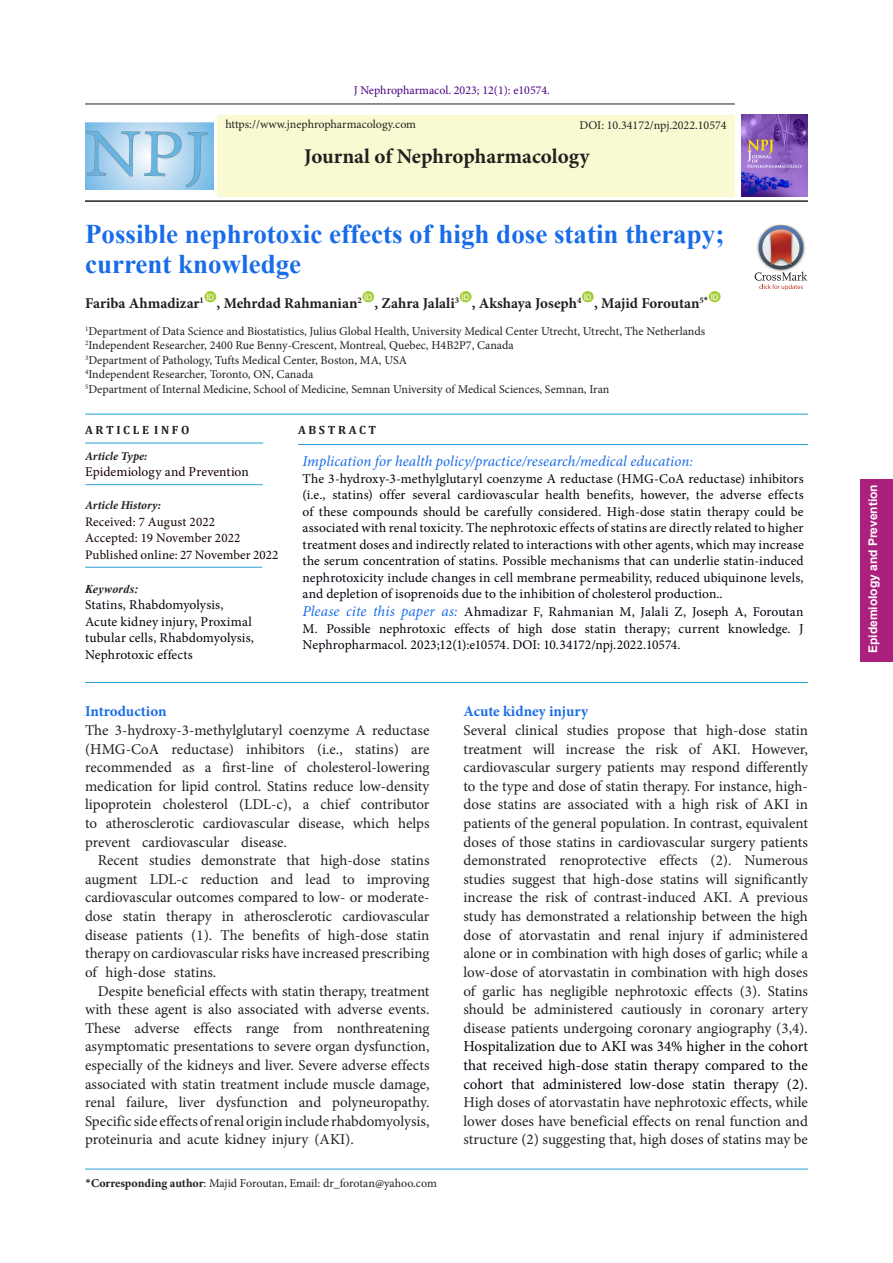
<style>
.page{position:relative;width:893px;height:1263px;background:#fff}
.page>*{position:absolute;margin:0;border:0;box-sizing:border-box;transform-origin:0 0}
.t1{font:700 27px/30px "Times New Roman";color:#196ce8}
.t2{font:700 21px "Minion Pro";color:#231f20}
.t3{font:15px/18.6px "Minion Pro";color:#231f20;text-align:justify}
.t4{font:700 15px "Minion Pro";color:#231f20}
.abstract{font:italic 15px "Minion Pro";letter-spacing:.005em;color:#196ce8}
.t5{font:700 15px "Minion Pro";color:#196ce8}
.abstract-2{font:13.5px/16.5px "Minion Pro";letter-spacing:.005em;color:#00000b;text-align:justify}
.t6{font:13.5px "Minion Pro";color:#170000}
.t7{font:13.05px "Minion Pro";letter-spacing:.005em;color:#170000}
.t8{font:12px "Minion Pro";color:#231f20}
.t9{font:12px "Minion Pro";color:#4b0082}
.t10{font:italic 700 12px "Minion Pro";color:#231f20}
.t11{font:700 12px "Arial";color:#fff}
.t12{font:700 12px "Cambria";color:#231f20}
.abstract-3{font:italic 700 12px "Times New Roman";letter-spacing:.015em;color:#231f20}
.t13{font:7.8px "Arial";color:#fff}
.s1{font-style:italic;font-size:15px;color:#196ce8}
.s2{font-family:"Calibri"}
.s3{font-weight:700}
.s4{color:#00000b}
</style>
<div class="page">
<hr style="left:85px;top:104px;width:650px;height:1px;background:#231f20">
<hr style="left:85px;top:200px;width:723px;height:2px;background:#231f20">
<div style="left:217px;top:115px;width:518px;height:81px;background:#fafad2"></div>
<img style="left:741px;top:115px;width:66px;height:82px">
<div style="left:204px;top:291px;width:12px;height:11px;background:#a6ce39;border-radius:50%"></div>
<div style="left:362px;top:291px;width:12px;height:11px;background:#a6ce39;border-radius:50%"></div>
<div style="left:460px;top:291px;width:11px;height:11px;background:#a6ce39;border-radius:50%"></div>
<div style="left:582px;top:291px;width:12px;height:11px;background:#a6ce39;border-radius:50%"></div>
<div style="left:709px;top:291px;width:12px;height:11px;background:#a6ce39;border-radius:50%"></div>
<hr style="left:85px;top:1169px;width:723px;height:1px;background:#28a0da">
<hr style="left:298px;top:444px;width:510px;height:1px;background:#28a0da">
<hr style="left:85px;top:414px;width:723px;height:1px;background:#28a0da">
<hr style="left:85px;top:682px;width:723px;height:1px;background:#28a0da">
<hr style="left:85px;top:443px;width:178px;height:1px;background:#28a0da">
<hr style="left:85px;top:484px;width:178px;height:1px;background:#28a0da">
<svg style="left:755px;top:225px;width:52px;height:65px"></svg>
<hr style="left:85px;top:567px;width:177px;height:1px;background:#28a0da">
<img style="left:85px;top:122px;width:128px;height:67px">
<div style="left:860px;top:479px;width:33px;height:182px;background:#ab207d"></div>
<p class="t9" style="left:354px;top:82px;width:198px">J Nephropharmacol. 2023; 12(1): e10574.</p>
<p class="t8" style="left:225px;top:116px;width:192px">https://www.jnephropharmacology.com</p>
<p class="t8" style="left:579px;top:117px;width:149px">DOI: 10.34172/npj.2022.10574</p>
<p class="t2" style="left:304px;top:142px;width:287px">Journal of Nephropharmacology</p>
<p class="t1" style="left:85px;top:218px;width:641px">Possible nephrotoxic effects of high dose statin therapy; current knowledge</p>
<p class="t4" style="left:85px;top:292px;width:120px">Fariba Ahmadizar<sup>1</sup></p>
<p class="t13" style="left:584px;top:292px;width:9px">ID</p>
<p class="t4" style="left:594px;top:292px;width:116px">, Majid Foroutan<sup>5</sup><sup>*</sup></p>
<p class="t13" style="left:711px;top:292px;width:9px">ID</p>
<p class="t8" style="left:85px;top:323px;width:622px"><sup>1</sup>Department of Data Science and Biostatistics, Julius Global Health, University Medical Center Utrecht, Utrecht, The Netherlands</p>
<p class="t8" style="left:85px;top:337px;width:430px"><sup>2</sup>Independent Researcher, 2400 Rue Benny-Crescent, Montreal, Quebec, H4B2P7, Canada</p>
<p class="t8" style="left:85px;top:352px;width:324px"><sup>3</sup>Department of Pathology, Tufts Medical Center, Boston, MA, USA</p>
<p class="t8" style="left:85px;top:366px;width:230px"><sup>4</sup>Independent Researcher, Toronto, ON, Canada</p>
<p class="t8" style="left:85px;top:381px;width:526px"><sup>5</sup>Department of Internal Medicine, School of Medicine, Semnan University of Medical Sciences, Semnan, Iran</p>
<p class="t13" style="left:206px;top:292px;width:9px">ID</p>
<p class="t13" style="left:364px;top:292px;width:9px">ID</p>
<p class="t13" style="left:462px;top:292px;width:9px">ID</p>
<p class="t4" style="left:217px;top:292px;width:147px">, Mehrdad Rahmanian<sup>2</sup></p>
<p class="t4" style="left:375px;top:292px;width:86px">, Zahra Jalali<sup>3</sup></p>
<p class="t4" style="left:472px;top:292px;width:111px">, Akshaya Joseph<sup>4</sup></p>
<p class="t12" style="left:85px;top:422px;width:106px">A R T I C L E I N F O</p>
<p class="t10" style="left:85px;top:447px;width:64px">Article Type:</p>
<p class="t6" style="left:85px;top:463px;width:165px">Epidemiology and Prevention</p>
<p class="t10" style="left:85px;top:497px;width:78px">Article History:</p>
<p class="t7" style="left:85px;top:513px;width:131px">Received: 7 August 2022</p>
<p class="t7" style="left:85px;top:529px;width:157px">Accepted: 19 November 2022</p>
<p class="t7" style="left:85px;top:546px;width:195px">Published online: 27 November 2022</p>
<p class="abstract-3" style="left:85px;top:580px;width:55px">Keywords:</p>
<p class="abstract-2" style="left:85px;top:597px;width:170px;text-align:left">Statins, Rhabdomyolysis,<br>Acute kidney injury, Proximal tubular cells, Rhabdomyolysis,<br>Nephrotoxic effects</p>
<p class="t12" style="left:298px;top:422px;width:80px">A B S T R A C T</p>
<p class="abstract" style="left:303px;top:451px;width:392px">Implication for health policy/practice/research/medical education:</p>
<p class="abstract-2" style="left:303px;top:470px;width:503px">The 3-hydroxy-3-methylglutaryl coenzyme A reductase (HMG-CoA reductase) inhibitors (i.e., statins) offer several cardiovascular health benefits, however, the adverse effects of these compounds should be carefully considered. High-dose statin therapy could be associated with renal toxicity. The nephrotoxic effects of statins are directly related to higher treatment doses and indirectly related to interactions with other agents, which may increase the serum concentration of statins. Possible mechanisms that can underlie statin-induced nephrotoxicity include changes in cell membrane permeability, reduced ubiquinone levels, and depletion of isoprenoids due to the inhibition of cholesterol production..</p>
<p class="abstract-2" style="left:303px;top:604px;width:503px"><span class="s1">Please cite this paper as:</span> Ahmadizar F, Rahmanian M, Jalali Z, Joseph A, Foroutan M. Possible nephrotoxic effects of high dose statin therapy; current knowledge. J Nephropharmacol. 2023;12(1):e10574. DOI: 10.34172/npj.2022.10574.</p>
<p class="t5" style="left:85px;top:701px;width:83px">Introduction</p>
<p class="t3" style="left:85px;top:721px;width:346px">The 3-hydroxy-3-methylglutaryl coenzyme A reductase (HMG-CoA reductase) inhibitors (i.e., statins) are recommended as a first-line of cholesterol-lowering medication for lipid control. Statins reduce low-density lipoprotein cholesterol (LDL-c), a chief contributor to atherosclerotic cardiovascular disease, which helps prevent cardiovascular disease.</p>
<p class="t3" style="left:85px;top:851px;width:346px;text-indent:13px">Recent studies demonstrate that high-dose statins augment LDL-c reduction and lead to improving cardiovascular outcomes compared to low- or moderate&shy;dose statin therapy in atherosclerotic cardiovascular disease patients (1). The benefits of high-dose statin therapy on cardiovascular risks have increased prescribing of high-dose statins.</p>
<p class="t3" style="left:85px;top:981px;width:346px;text-indent:13px">Despite beneficial effects with statin therapy, treatment with these agent is also associated with adverse events.<br>These adverse effects range from nonthreatening asymptomatic presentations to severe organ dysfunction, especially of the kidneys and liver. Severe adverse effects associated with statin treatment include muscle damage, renal failure, liver dysfunction and polyneuropathy.<br>Specific side effects of renal origin include rhabdomyolysis, proteinuria and acute kidney injury (AKI).</p>
<p class="t8" style="left:85px;top:1175px;width:353px"><span class="s2">*</span><span class="s3">Corresponding author</span>: Majid Foroutan, Email: dr_forotan@yahoo.com</p>
<p class="t5" style="left:463px;top:701px;width:126px">Acute kidney injury</p>
<p class="t3" style="left:463px;top:721px;width:346px">Several clinical studies propose that high-dose statin treatment will increase the risk of AKI. However, cardiovascular surgery patients may respond differently to the type and dose of statin therapy. For instance, high&shy;dose statins are associated with a high risk of AKI in patients of the general population. In contrast, equivalent doses of those statins in cardiovascular surgery patients demonstrated renoprotective effects (2). Numerous studies suggest that high-dose statins will significantly increase the risk of contrast-induced AKI. A previous study has demonstrated a relationship between the high dose of atorvastatin and renal injury if administered alone or in combination with high doses of garlic; while a low-dose of atorvastatin in combination with high doses of garlic has negligible nephrotoxic effects (3). Statins should be administered cautiously in coronary artery disease patients undergoing coronary angiography (3,4).<br><span class="s4">Hospitalization due to AKI was 34% higher in the cohort that received high-dose statin therapy compared to the cohort that administered low-dose statin therapy (2).<br></span>High doses of atorvastatin have nephrotoxic effects, while lower doses have beneficial effects on renal function and structure (2) suggesting that, high doses of statins may be</p>
<p class="t11" style="left:864px;top:653px;width:170px;rotate:-90deg">Epidemiology and Prevention</p>
</div>
